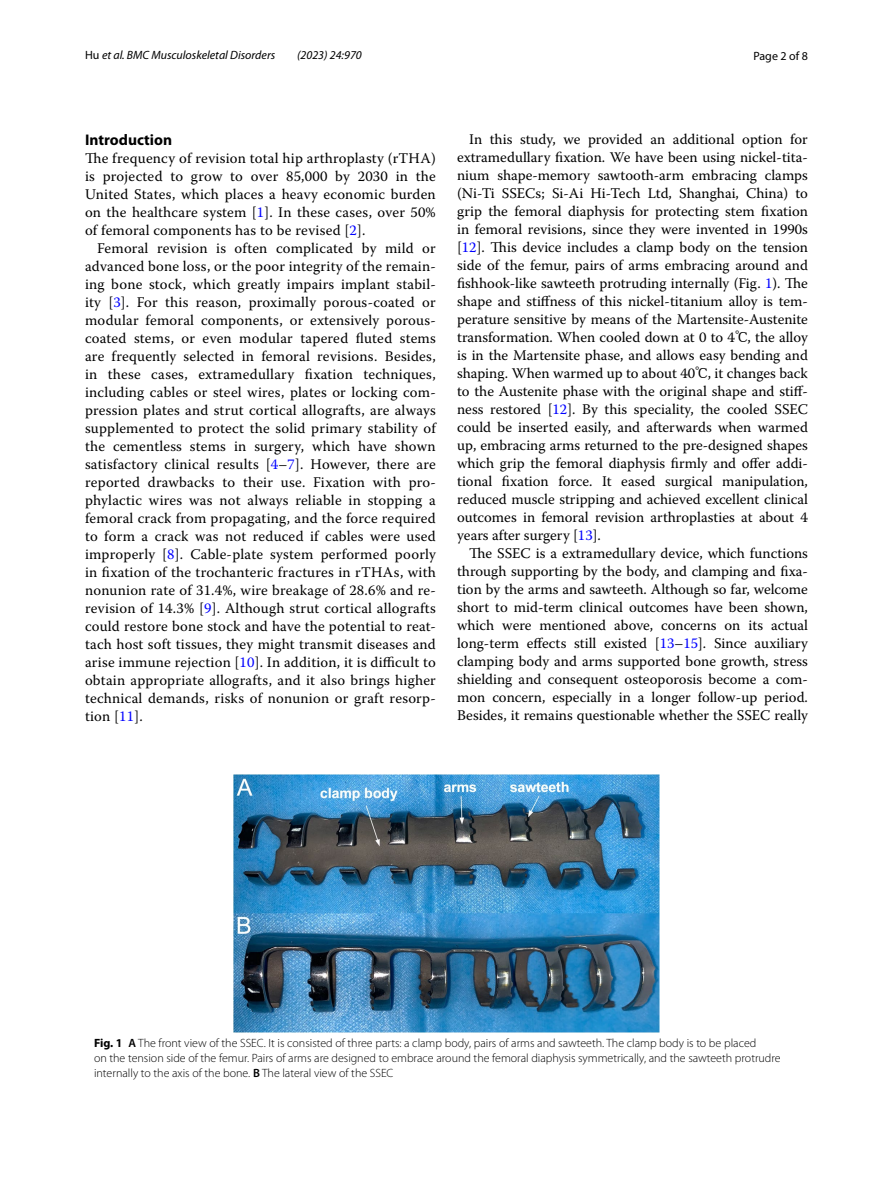
<style>
.page{position:relative;width:893px;height:1187px;background:#fff}
.page>*{position:absolute;margin:0;border:0;box-sizing:border-box;transform-origin:0 0}
.t1{font:700 15.45px "Myriad Pro";color:#000}
.t2{font:14.7px/18px "Warnock Pro";letter-spacing:.01em;color:#000;text-align:justify}
.t3{font:300 12px/15px "Myriad Pro";color:#000}
.t4{font:italic 12px "Myriad Pro";color:#000}
.t5{font:12px "Myriad Pro";color:#000}
.s1{font-style:normal}
.s2{color:#00f}
.s3{font-family:"Code 2000"}
.s4{font-weight:700}
.s5{font-weight:600}
</style>
<div class="page">
<img style="left:234px;top:774px;width:425px;height:258px">
<p class="t4" style="left:85px;top:48px;width:192px"><span class="s1">Hu</span> et al. BMC Musculoskeletal Disorders</p>
<p class="t4" style="left:297px;top:48px;width:66px">(2023) 24:970</p>
<p class="t5" style="left:753px;top:48px;width:56px">Page 2 of 8</p>
<p class="t1" style="left:85px;top:129px;width:89px">Introduction</p>
<p class="t2" style="left:85px;top:148px;width:352px">The frequency of revision total hip arthroplasty (rTHA) is projected to grow to over 85,000 by 2030 in the United States, which places a heavy economic burden on the healthcare system [<span class="s2">1</span>]. In these cases, over 50% of femoral components has to be revised [<span class="s2">2</span>].</p>
<p class="t2" style="left:85px;top:238px;width:352px;text-indent:12px">Femoral revision is often complicated by mild or advanced bone loss, or the poor integrity of the remain&shy;ing bone stock, which greatly impairs implant stabil&shy;ity [<span class="s2">3</span>]. For this reason, proximally porous-coated or modular femoral components, or extensively porous&shy;coated stems, or even modular tapered fluted stems are frequently selected in femoral revisions. Besides, in these cases, extramedullary fixation techniques, including cables or steel wires, plates or locking com&shy;pression plates and strut cortical allografts, are always supplemented to protect the solid primary stability of the cementless stems in surgery, which have shown satisfactory clinical results [<span class="s2">4</span>–<span class="s2">7</span>]. However, there are reported drawbacks to their use. Fixation with pro&shy;phylactic wires was not always reliable in stopping a femoral crack from propagating, and the force required to form a crack was not reduced if cables were used improperly [<span class="s2">8</span>]. Cable-plate system performed poorly in fixation of the trochanteric fractures in rTHAs, with nonunion rate of 31.4%, wire breakage of 28.6% and re&shy;revision of 14.3% [<span class="s2">9</span>]. Although strut cortical allografts could restore bone stock and have the potential to reat&shy;tach host soft tissues, they might transmit diseases and arise immune rejection [<span class="s2">10</span>]. In addition, it is difficult to obtain appropriate allografts, and it also brings higher technical demands, risks of nonunion or graft resorp&shy;tion [<span class="s2">11</span>].</p>
<p class="t2" style="left:457px;top:130px;width:352px;text-indent:12px">In this study, we provided an additional option for extramedullary fixation. We have been using nickel-tita&shy;nium shape-memory sawtooth-arm embracing clamps (Ni-Ti SSECs; Si-Ai Hi-Tech Ltd, Shanghai, China) to grip the femoral diaphysis for protecting stem fixation in femoral revisions, since they were invented in 1990s [<span class="s2">12</span>]. This device includes a clamp body on the tension side of the femur, pairs of arms embracing around and fishhook-like sawteeth protruding internally (Fig. <span class="s2">1</span>). The shape and stiffness of this nickel-titanium alloy is tem&shy;perature sensitive by means of the Martensite-Austenite transformation. When cooled down at 0 to 4<span class="s3">℃</span>, the alloy is in the Martensite phase, and allows easy bending and shaping. When warmed up to about 40<span class="s3">℃</span>, it changes back to the Austenite phase with the original shape and stiff&shy;ness restored [<span class="s2">12</span>]. By this speciality, the cooled SSEC could be inserted easily, and afterwards when warmed up, embracing arms returned to the pre-designed shapes which grip the femoral diaphysis firmly and offer addi&shy;tional fixation force. It eased surgical manipulation, reduced muscle stripping and achieved excellent clinical outcomes in femoral revision arthroplasties at about 4 years after surgery [<span class="s2">13</span>].</p>
<p class="t2" style="left:457px;top:544px;width:352px;text-indent:12px">The SSEC is a extramedullary device, which functions through supporting by the body, and clamping and fixa&shy;tion by the arms and sawteeth. Although so far, welcome short to mid-term clinical outcomes have been shown, which were mentioned above, concerns on its actual long-term effects still existed [<span class="s2">13</span>–<span class="s2">15</span>]. Since auxiliary clamping body and arms supported bone growth, stress shielding and consequent osteoporosis become a com&shy;mon concern, especially in a longer follow-up period.<br>Besides, it remains questionable whether the SSEC really</p>
<p class="t3" style="left:94px;top:1035px;width:688px"><span class="s4">Fig. 1</span> <span class="s5">A</span> The front view of the SSEC. It is consisted of three parts: a clamp body, pairs of arms and sawteeth. The clamp body is to be placed<br>on the tension side of the femur. Pairs of arms are designed to embrace around the femoral diaphysis symmetrically, and the sawteeth protrudre internally to the axis of the bone. <span class="s5">B</span> The lateral view of the SSEC</p>
</div>
